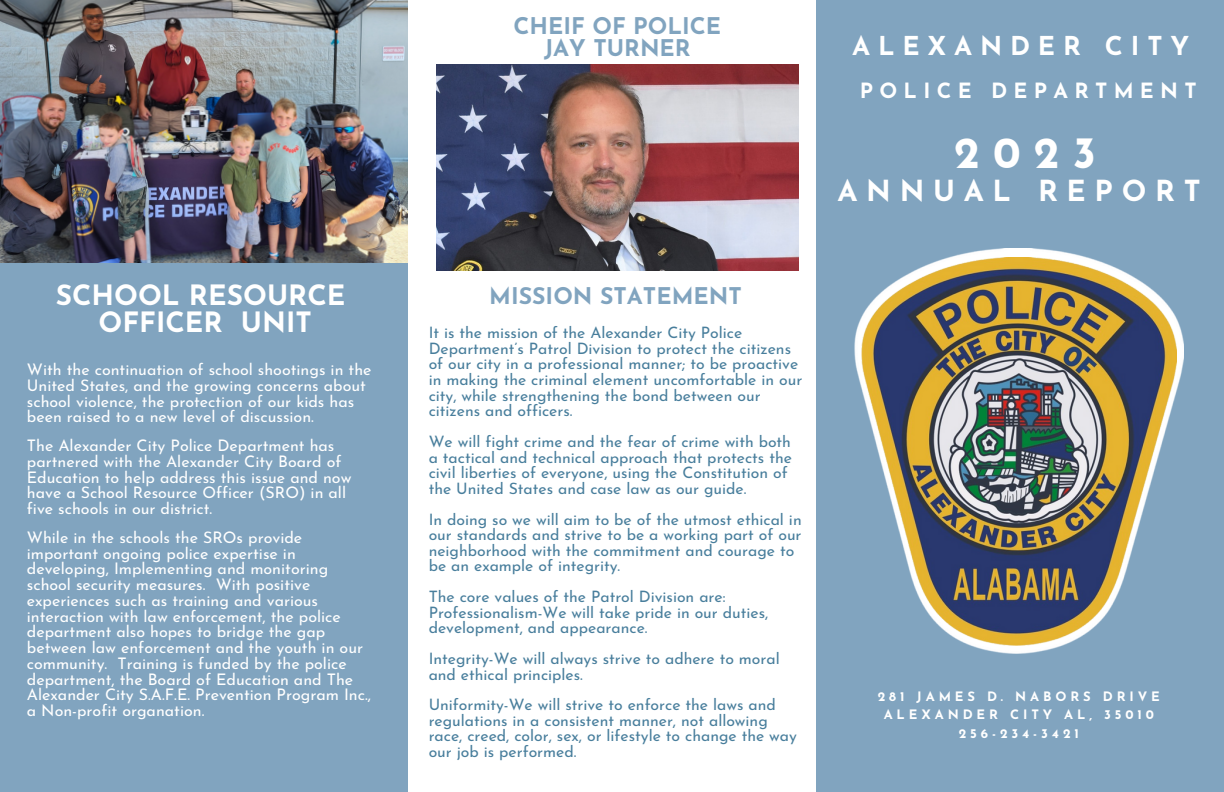
<style>
.page{position:relative;width:1224px;height:792px;background:#fff}
.page>*{position:absolute;margin:0;border:0;box-sizing:border-box;transform-origin:0 0}
.t1{font:700 44px "Josefin Sans";color:#fff}
.t2{font:700 29px "Josefin Sans";letter-spacing:.3em;color:#fff}
.t3{font:700 28px "Josefin Sans";color:#fff}
.t4{font:700 26px "Josefin Sans";letter-spacing:.3em;color:#fff}
.t5{font:700 23px "Josefin Sans";color:#81a4bf}
.t6{font:700 21px "Josefin Sans";letter-spacing:.3em;color:#fff}
.t7{font:16px/15.8px "Josefin Sans";color:#fff}
.t8{font:15.8px/15.5px "Josefin Sans";color:#487e9c}
.t9{font:700 13px "Josefin Sans";letter-spacing:.3em;color:#fff}
</style>
<div class="page">
<div style="left:816px;top:0;width:408px;height:792px;background:#81a4bf"></div>
<img style="left:855px;top:249px;width:328px;height:404px">
<img style="left:436px;top:65px;width:363px;height:205px">
<div style="left:0;top:0;width:408px;height:792px;background:#81a4bf"></div>
<img style="left:0;top:0;width:408px;height:262px">
<img style="left:861px;top:257px;width:315px;height:388px">
<p class="t3" style="left:56px;top:284px;width:291px">SCHOOL RESOURCE</p>
<p class="t3" style="left:99px;top:311px;width:215px">OFFICER UNIT</p>
<p class="t7" style="left:27px;top:363px;width:346px">With the continuation of school shootings in the United States, and the growing concerns about school violence, the protection of our kids has been raised to a new level of discussion.</p>
<p class="t7" style="left:27px;top:439px;width:326px">The Alexander City Police Department has partnered with the Alexander City Board of Education to help address this issue and now have a School Resource Officer (SRO) in all five schools in our district.</p>
<p class="t7" style="left:27px;top:531px;width:346px">While in the schools the SROs provide important ongoing police expertise in developing, Implementing and monitoring school security measures. With positive experiences such as training and various interaction with law enforcement, the police department also hopes to bridge the gap between law enforcement and the youth in our community. Training is funded by the police department, the Board of Education and The Alexander City S.A.F.E. Prevention Program Inc., a Non-profit organation.</p>
<p class="t5" style="left:514px;top:16px;width:209px">CHEIF OF POLICE</p>
<p class="t5" style="left:544px;top:39px;width:148px">JAY TURNER</p>
<p class="t5" style="left:489px;top:287px;width:254px">MISSION STATEMENT</p>
<p class="t8" style="left:429px;top:327px;width:375px">It is the mission of the Alexander City Police Department’s Patrol Division to protect the citizens of our city in a professional manner; to be proactive in making the criminal element uncomfortable in our city, while strengthening the bond between our citizens and officers.</p>
<p class="t8" style="left:429px;top:435px;width:365px">We will fight crime and the fear of crime with both a tactical and technical approach that protects the civil liberties of everyone, using the Constitution of the United States and case law as our guide.</p>
<p class="t8" style="left:429px;top:513px;width:375px">In doing so we will aim to be of the utmost ethical in our standards and strive to be a working part of our neighborhood with the commitment and courage to be an example of integrity.</p>
<p class="t8" style="left:429px;top:591px;width:298px">The core values of the Patrol Division are:</p>
<p class="t8" style="left:429px;top:606px;width:341px">Professionalism-We will take pride in our duties, development, and appearance.</p>
<p class="t8" style="left:429px;top:653px;width:353px">Integrity-We will always strive to adhere to moral and ethical principles.</p>
<p class="t8" style="left:429px;top:699px;width:370px">Uniformity-We will strive to enforce the laws and regulations in a consistent manner, not allowing race, creed, color, sex, or lifestyle to change the way our job is performed.</p>
<p class="t4" style="left:852px;top:36px;width:339px">ALEXANDER CITY</p>
<p class="t6" style="left:860px;top:82px;width:338px">POLICE DEPARTMENT</p>
<p class="t1" style="left:954px;top:135px;width:143px">2023</p>
<p class="t2" style="left:837px;top:179px;width:365px">ANNUAL REPORT</p>
<p class="t9" style="left:878px;top:691px;width:284px">281 JAMES D. NABORS DRIVE</p>
<p class="t9" style="left:959px;top:728px;width:122px">256-234-3421</p>
<p class="t9" style="left:884px;top:710px;width:272px">ALEXANDER CITY AL, 35010</p>
</div>
